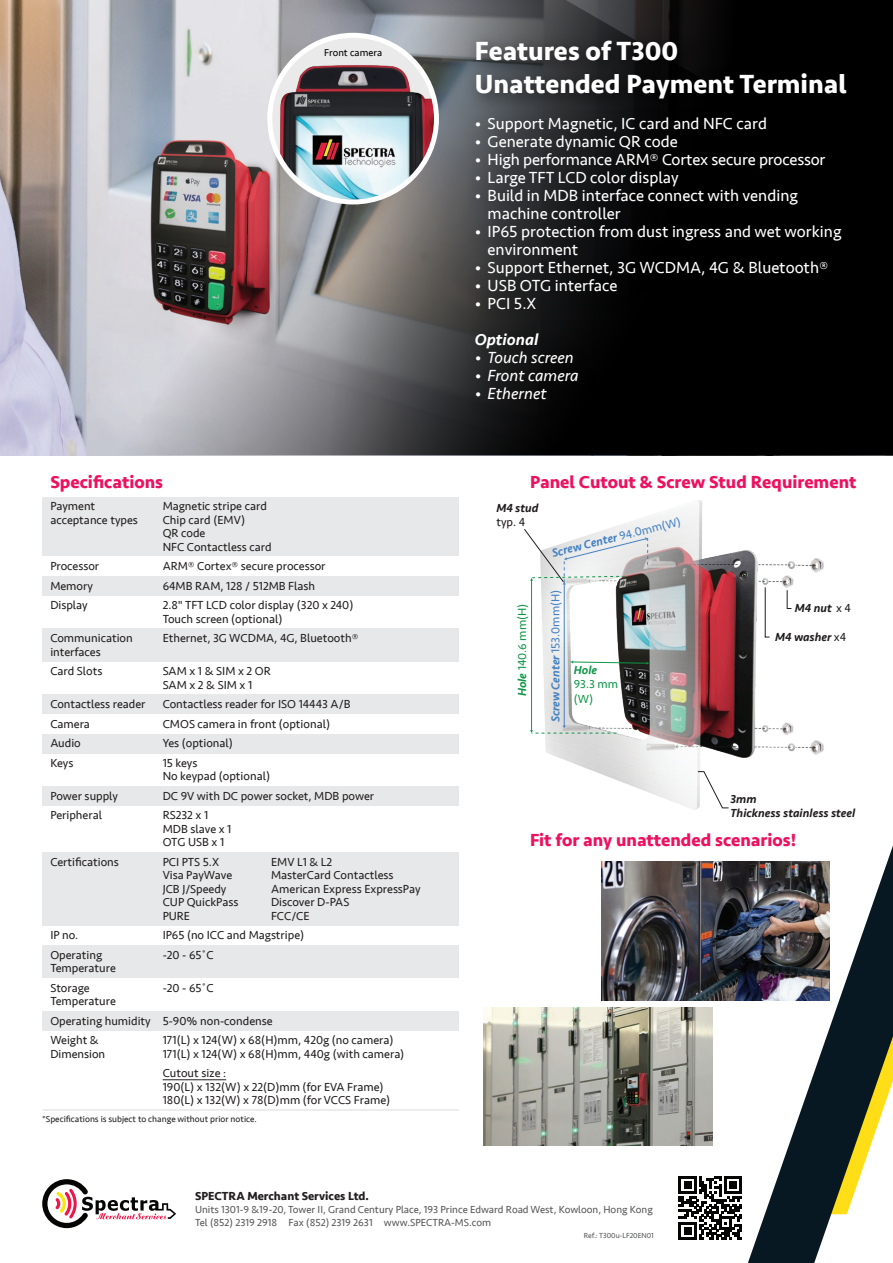
<style>
.page{position:relative;width:893px;height:1263px;background:#fff}
.page>*{position:absolute;margin:0;border:0;box-sizing:border-box;transform-origin:0 0}
.t1{font:700 27px/32.4px "Seravek";color:#fff}
.t2{font:700 18px "Seravek";color:#ed1160}
.t3{font:16.5px/18px "Seravek";color:#fff}
.t4{font:italic 16.5px "Seravek";color:#fff}
.t5{font:italic 500 16.5px "Seravek";color:#fff}
.t6{font:12px/19.5px "Seravek";color:#231f20}
.t7{font:italic 500 12px/13.5px "Seravek";color:#211d1e}
.t8{font:italic 500 12px "Seravek";color:#4582c3}
.t9{font:700 12px "Seravek";color:#231f20}
.t10{font:12px/14.4px "Seravek";color:#0f9747}
.t11{font:12px "Seravek";color:#211d1e}
.t12{font:italic 500 12px "Seravek";color:#0f9747}
.t13{font:10.5px/12.6px "Seravek";color:#57585a}
.t14{font:10.2px "Seravek";color:#040503}
.t15{font:9px "Seravek";color:#231f20}
.t16{font:7.5px "Seravek";color:#57585a}
.s1{font-weight:400;font-style:normal}
.s2{font-weight:500;font-style:italic}
</style>
<div class="page">
<svg style="left:748px;top:845px;width:145px;height:418px"></svg>
<svg style="left:42px;top:1179px;width:134px;height:49px"></svg>
<svg style="left:679px;top:1176px;width:63px;height:63px"></svg>
<img style="left:0;top:0;width:114px;height:455px">
<svg style="left:114px;top:0;width:779px;height:455px"></svg>
<img style="left:457px;top:97px;width:421px;height:359px">
<img style="left:457px;top:19px;width:416px;height:113px">
<div style="left:43px;top:497px;width:416px;height:59px;background:#e7e8e9"></div>
<div style="left:43px;top:576px;width:416px;height:20px;background:#e7e8e9"></div>
<div style="left:43px;top:695px;width:416px;height:19px;background:#e7e8e9"></div>
<div style="left:43px;top:734px;width:416px;height:19px;background:#e7e8e9"></div>
<div style="left:43px;top:786px;width:416px;height:20px;background:#e7e8e9"></div>
<div style="left:43px;top:1011px;width:416px;height:19px;background:#e7e8e9"></div>
<div style="left:43px;top:852px;width:416px;height:74px;background:#e7e8e9"></div>
<div style="left:43px;top:945px;width:416px;height:33px;background:#e7e8e9"></div>
<div style="left:43px;top:629px;width:416px;height:33px;background:#e7e8e9"></div>
<hr style="left:163px;top:1079px;width:63px;height:1px;background:#231f20">
<div style="left:270px;top:35px;width:166px;height:167px;background:#eaeaea;border-radius:83px"></div>
<img style="left:276px;top:61px;width:160px;height:141px">
<div style="left:267px;top:33px;width:172px;height:171px;border:5px solid #fff;border-radius:83px"></div>
<hr style="left:43px;top:1109px;width:416px;height:2px;background:#e6e7e9">
<img style="left:483px;top:1007px;width:229px;height:139px">
<img style="left:601px;top:862px;width:229px;height:138px">
<img style="left:532px;top:500px;width:292px;height:310px">
<svg style="left:698px;top:771px;width:31px;height:37px"></svg>
<svg style="left:787px;top:590px;width:5px;height:19px"></svg>
<svg style="left:765px;top:587px;width:5px;height:50px"></svg>
<svg style="left:570px;top:660px;width:79px;height:5px"></svg>
<hr style="left:531px;top:580px;width:1px;height:151px;background:#0f9747">
<hr style="left:564px;top:584px;width:1px;height:142px;background:#4582c3">
<svg style="left:524px;top:529px;width:124px;height:56px"></svg>
<svg style="left:530px;top:725px;width:86px;height:9px"></svg>
<p class="t14" style="left:324px;top:45px;width:59px">Front camera</p>
<h2 class="t2" style="left:50px;top:467px;width:114px">Specifications</h2>
<p class="t6" style="left:50px;top:499px;width:89px;line-height:13.5px">Payment acceptance types</p>
<p class="t6" style="left:50px;top:556px;width:50px">Processor<br>Memory<br>Display</p>
<p class="t6" style="left:50px;top:631px;width:84px;line-height:13.5px">Communication interfaces</p>
<p class="t6" style="left:50px;top:661px;width:54px">Card Slots</p>
<p class="t6" style="left:50px;top:694px;width:97px">Contactless reader<br>Camera<br>Audio<br>Keys</p>
<p class="t6" style="left:50px;top:786px;width:69px">Power supply<br>Peripheral</p>
<p class="t6" style="left:50px;top:852px;width:70px">Certifications</p>
<p class="t6" style="left:163px;top:499px;width:110px;line-height:13.5px">Magnetic stripe card<br>Chip card (EMV)<br>QR code<br>NFC Contactless card</p>
<p class="t6" style="left:163px;top:556px;width:192px">ARM® Cortex® secure processor<br>64MB RAM, 128 / 512MB Flash<br>2.8" TFT LCD color display (320 x 240)</p>
<p class="t6" style="left:163px;top:609px;width:197px">Touch screen (optional)<br>Ethernet, 3G WCDMA, 4G, Bluetooth®</p>
<p class="t6" style="left:163px;top:664px;width:110px;line-height:13.5px">SAM x 1 &amp; SIM x 2 OR<br>SAM x 2 &amp; SIM x 1</p>
<p class="t6" style="left:163px;top:694px;width:189px">Contactless reader for ISO 14443 A/B<br>CMOS camera in front (optional)<br>Yes (optional)<br>15 keys</p>
<p class="t6" style="left:163px;top:766px;width:213px">No keypad (optional)<br>DC 9V with DC power socket, MDB power<br>RS232 x 1</p>
<p class="t6" style="left:163px;top:822px;width:70px;line-height:13.5px">MDB slave x 1<br>OTG USB x 1</p>
<p class="t6" style="left:163px;top:852px;width:58px">PCI PTS 5.X</p>
<p class="t6" style="left:271px;top:852px;width:63px">EMV L1 &amp; L2</p>
<p class="t6" style="left:163px;top:865px;width:71px">Visa PayWave</p>
<p class="t6" style="left:271px;top:865px;width:124px">MasterCard Contactless</p>
<p class="t6" style="left:163px;top:879px;width:65px">JCB J/Speedy</p>
<p class="t6" style="left:271px;top:879px;width:151px">American Express ExpressPay</p>
<p class="t6" style="left:163px;top:892px;width:77px">CUP QuickPass</p>
<p class="t6" style="left:271px;top:892px;width:80px">Discover D-PAS</p>
<p class="t6" style="left:163px;top:906px;width:29px">PURE</p>
<p class="t6" style="left:163px;top:906px;width:149px;text-indent:108px">FCC/CE<br>IP65 (no ICC and Magstripe) -20 - 65˚C</p>
<p class="t6" style="left:163px;top:978px;width:53px">-20 - 65˚C</p>
<p class="t6" style="left:163px;top:1011px;width:232px">5-90% non-condense<br>171(L) x 124(W) x 68(H)mm, 420g (no camera)</p>
<p class="t6" style="left:163px;top:1044px;width:243px">171(L) x 124(W) x 68(H)mm, 440g (with camera)<br>Cutout size :</p>
<p class="t6" style="left:163px;top:1080px;width:229px;line-height:13.5px">190(L) x 132(W) x 22(D)mm (for EVA Frame)<br>180(L) x 132(W) x 78(D)mm (for VCCS Frame)</p>
<p class="t15" style="left:42px;top:1112px;width:216px">*Specifications is subject to change without prior notice.</p>
<p class="t6" style="left:50px;top:925px;width:53px">IP no.<br>Operating</p>
<p class="t6" style="left:50px;top:958px;width:67px">Temperature<br>Storage</p>
<p class="t6" style="left:50px;top:991px;width:102px">Temperature<br>Operating humidity<br>Weight &amp;</p>
<p class="t6" style="left:50px;top:1044px;width:56px">Dimension</p>
<h1 class="t1" style="left:475px;top:35px;width:373px">Features of T300<br>Unattended Payment Terminal</h1>
<h3 class="t3" style="left:475px;top:115px;width:294px">• Support Magnetic, IC card and NFC card</h3>
<h3 class="t3" style="left:475px;top:133px;width:204px">• Generate dynamic QR code</h3>
<h3 class="t3" style="left:475px;top:151px;width:352px">• High performance ARM® Cortex secure processor</h3>
<h3 class="t3" style="left:475px;top:169px;width:205px">• Large TFT LCD color display</h3>
<h3 class="t3" style="left:488px;top:187px;width:312px;text-indent:-13px">• Build in MDB interface connect with vending machine controller</h3>
<h3 class="t3" style="left:488px;top:223px;width:355px;text-indent:-13px">• IP65 protection from dust ingress and wet working environment</h3>
<h3 class="t3" style="left:475px;top:259px;width:355px">• Support Ethernet, 3G WCDMA, 4G &amp; Bluetooth®</h3>
<h3 class="t3" style="left:475px;top:277px;width:144px">• USB OTG interface</h3>
<h3 class="t3" style="left:475px;top:295px;width:63px">• PCI 5.X</h3>
<h3 class="t5" style="left:475px;top:329px;width:65px">Optional</h3>
<h3 class="t4" style="left:475px;top:344px;width:100px">• Touch screen</h3>
<h3 class="t4" style="left:475px;top:362px;width:105px">• Front camera</h3>
<h3 class="t4" style="left:475px;top:380px;width:73px">• Ethernet</h3>
<h2 class="t2" style="left:530px;top:467px;width:328px">Panel Cutout &amp; Screw Stud Requirement</h2>
<p class="t7" style="left:496px;top:502px;width:44px">M4 stud</p>
<p class="t11" style="left:496px;top:512px;width:30px">typ. 4</p>
<p class="t8" style="left:550px;top:546px;width:134px;rotate:-14deg">Screw Center <span class="s1">94.0mm(W)</span></p>
<p class="t8" style="left:548px;top:722px;width:134px;rotate:-90deg">Screw Center <span class="s1">153.0mm(H)</span></p>
<p class="t7" style="left:795px;top:601px;width:58px">M4 nut <span class="s1">x 4</span></p>
<p class="t7" style="left:775px;top:630px;width:73px">M4 washer <span class="s1">x4</span></p>
<p class="t10" style="left:515px;top:696px;width:94px;rotate:-90deg"><span class="s2">Hole</span> 140.6 mm(H)</p>
<p class="t12" style="left:574px;top:662px;width:25px">Hole</p>
<p class="t10" style="left:574px;top:677px;width:46px">93.3 mm (W)</p>
<p class="t7" style="left:731px;top:793px;width:126px">3mm<br>Thickness stainless steel</p>
<h2 class="t2" style="left:530px;top:825px;width:268px">Fit for any unattended scenarios!</h2>
<p class="t9" style="left:195px;top:1187px;width:176px">SPECTRA Merchant Services Ltd.</p>
<p class="t13" style="left:195px;top:1203px;width:459px">Units 1301-9 &amp;19-20, Tower II, Grand Century Place, 193 Prince Edward Road West, Kowloon, Hong Kong<br>Tel (852) 2319 2918 Fax (852) 2319 2631 www.SPECTRA-MS.com</p>
<p class="t16" style="left:584px;top:1230px;width:72px">Ref.: T300u-LF20EN01</p>
</div>
